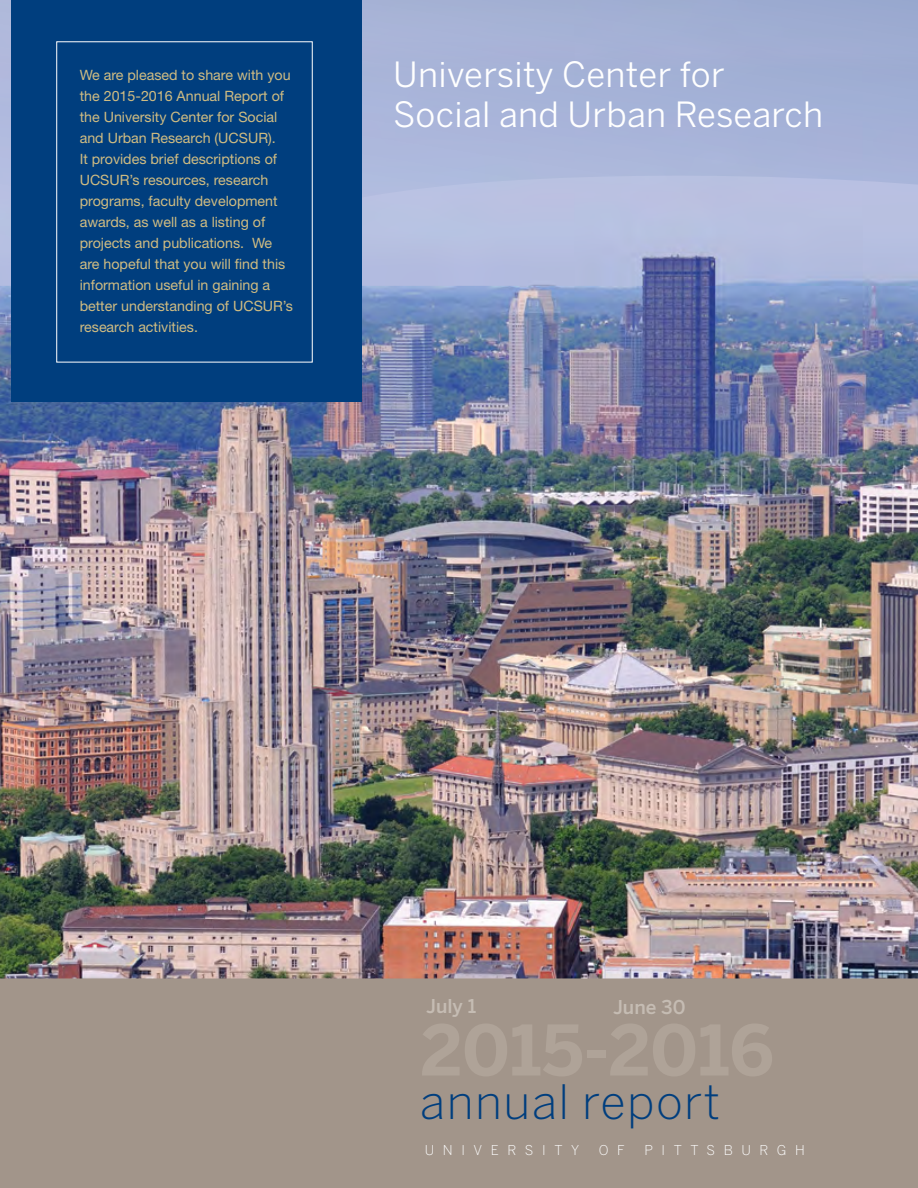
<style>
.page{position:relative;width:918px;height:1188px;background:#fff}
.page>*{position:absolute;margin:0;border:0;box-sizing:border-box;transform-origin:0 0}
.t1{font:300 46.95px "Benton Sans";letter-spacing:.03em;color:#003e7e}
.t2{font:34.5px/40.5px "Benton Sans";letter-spacing:.01em;color:#fff}
.t3{font:500 18.9px "Benton Sans";color:#c5bcb3}
.t4{font:14.25px/21px "Helvetica Neue";color:#d0bc82}
.t5{font:300 13.5px "Benton Sans";letter-spacing:.64em;color:#fff}
</style>
<div class="page">
<img style="left:0;top:365px;width:918px;height:613px">
<div style="left:0;top:978px;width:918px;height:210px;background:#a2958a"></div>
<svg style="left:0;top:0;width:918px;height:365px;background:#9eabd1"></svg>
<div style="left:11px;top:0;width:351px;height:401px;background:#003e7e"></div>
<div style="left:56px;top:41px;width:257px;height:321px;border:1px solid #fff"></div>
<p class="t4" style="left:80px;top:65px;width:215px">We are pleased to share with you the 2015-2016 Annual Report of the University Center for Social and Urban Research (UCSUR).<br>It provides brief descriptions of<br>UCSUR’s resources, research programs, faculty development awards, as well as a listing of projects and publications. We are hopeful that you will find this information useful in gaining a better understanding of UCSUR’s research activities.</p>
<h2 class="t2" style="left:393px;top:54px;width:432px">University Center for<br>Social and Urban Research</h2>
<h3 class="t3" style="left:426px;top:995px;width:51px">July 1</h3>
<h3 class="t3" style="left:613px;top:996px;width:74px">June 30</h3>
<h1 class="t1" style="left:420px;top:1075px;width:302px">annual report</h1>
<p class="t5" style="left:425px;top:1142px;width:156px">UNIVERSITY</p>
<p class="t5" style="left:599px;top:1142px;width:27px">O F</p>
<p class="t5" style="left:644px;top:1142px;width:162px">PITTSBURGH</p>
</div>
